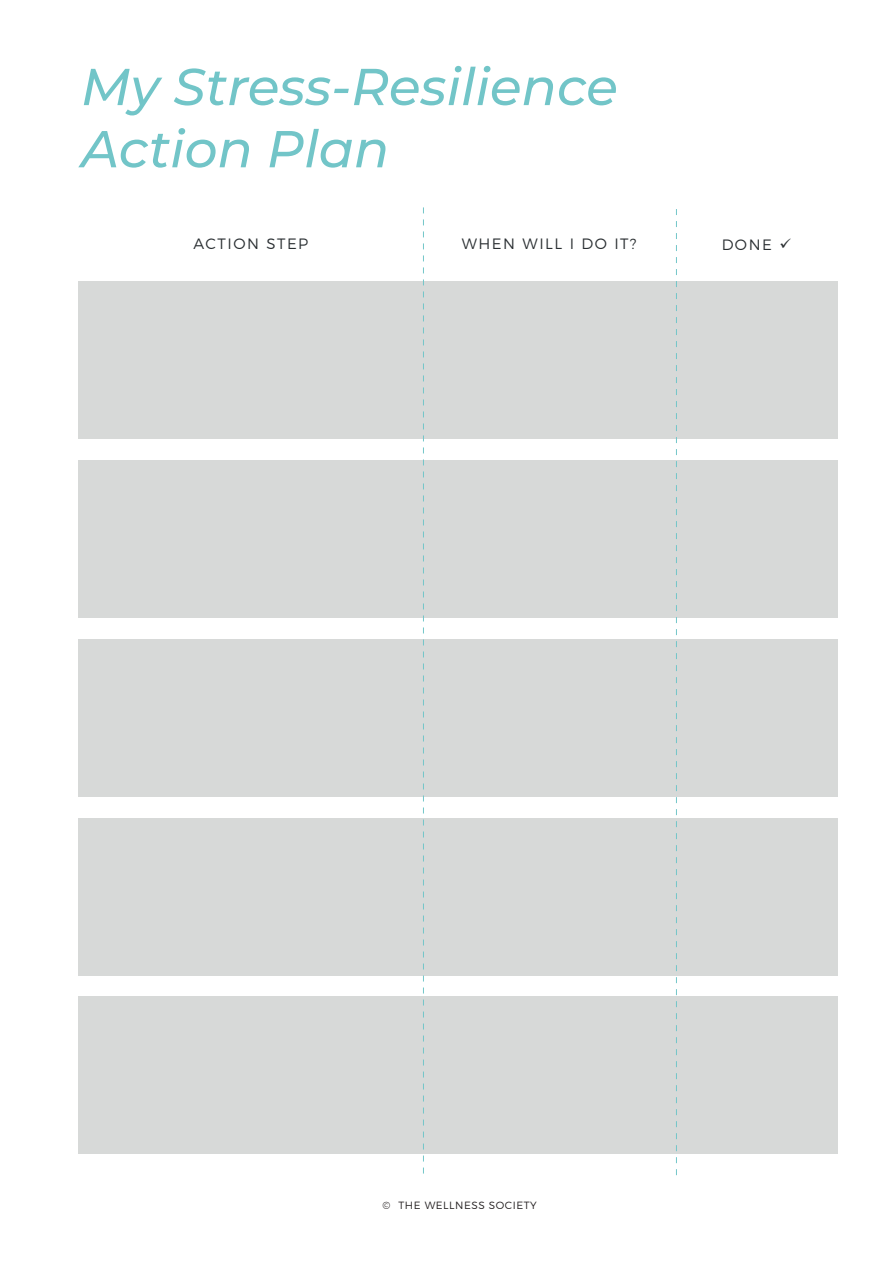
<style>
.page{position:relative;width:893px;height:1263px;background:#fff}
.page>*{position:absolute;margin:0;border:0;box-sizing:border-box;transform-origin:0 0}
.t1{font:italic 500 51.9px/62.2px "Montserrat";color:#72c5c8}
.t2{font:300 15px "Montserrat";letter-spacing:.1em;color:#2a2f32}
.t3{font:300 10.5px "Montserrat";letter-spacing:.05em;color:#231f20}
</style>
<div class="page">
<div style="left:78px;top:281px;width:760px;height:158px;background:#d7d9d8"></div>
<div style="left:78px;top:460px;width:760px;height:158px;background:#d7d9d8"></div>
<div style="left:78px;top:639px;width:760px;height:157px;background:#d7d9d8"></div>
<div style="left:78px;top:818px;width:760px;height:157px;background:#d7d9d8"></div>
<div style="left:78px;top:997px;width:760px;height:157px;background:#d7d9d8"></div>
<svg style="left:423px;top:207px;width:1px;height:966px"></svg>
<svg style="left:676px;top:209px;width:1px;height:966px"></svg>
<p class="t1" style="left:81px;top:53px;width:538px">My Stress-Resilience<br>Action Plan</p>
<p class="t2" style="left:194px;top:232px;width:116px">ACTION STEP</p>
<p class="t2" style="left:462px;top:232px;width:176px">WHEN WILL I DO IT?</p>
<p class="t2" style="left:722px;top:233px;width:71px">DONE ✓</p>
<p class="t3" style="left:383px;top:1197px;width:156px">© THE WELLNESS SOCIETY</p>
</div>
